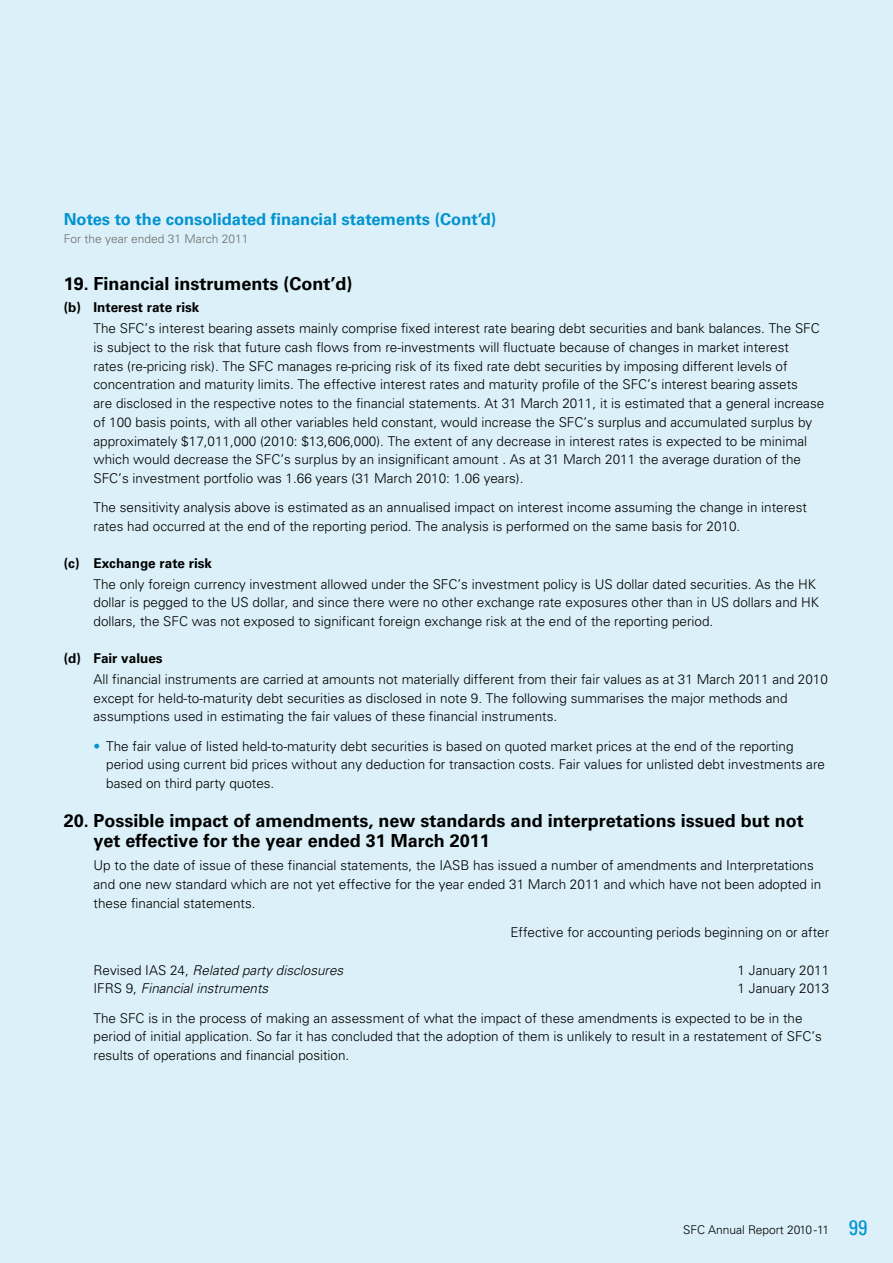
<style>
.page{position:relative;width:893px;height:1263px;background:#dbf0f8}
.page>*{position:absolute;margin:0;border:0;box-sizing:border-box;transform-origin:0 0}
.t1{font:700 18px/20.2px "Univers";color:#000}
.t2{font:700 16.5px "Univers";color:#0093d0}
.t3{font:300 13.5px/18.8px "Univers";color:#000}
.t4{font:italic 300 13.5px "Univers";color:#000}
.t5{font:700 13.5px "Univers";color:#000}
.t6{font:300 12px "Univers";color:#6d6e71}
.t7{font:300 12px "Univers";color:#000}
.s1{color:#0093d0}
.s2{font-style:normal}
.s3{font-weight:400;font-stretch:condensed;font-size:21px;color:#0093d0}
</style>
<div class="page">
<p class="t2" style="left:64px;top:209px;width:434px">Notes to the consolidated financial statements (Cont’d)</p>
<p class="t6" style="left:64px;top:231px;width:186px">For the year ended 31 March 2011</p>
<h1 class="t1" style="left:64px;top:274px;width:290px">19. Financial instruments (Cont’d)</h1>
<p class="t5" style="left:64px;top:299px;width:137px">(b) Interest rate risk</p>
<p class="t3" style="left:94px;top:319px;width:732px">The SFC’s interest bearing assets mainly comprise fixed interest rate bearing debt securities and bank balances. The SFC is subject to the risk that future cash flows from re-investments will fluctuate because of changes in market interest<br>rates (re-pricing risk). The SFC manages re-pricing risk of its fixed rate debt securities by imposing different levels of concentration and maturity limits. The effective interest rates and maturity profile of the SFC’s interest bearing assets<br>are disclosed in the respective notes to the financial statements. At 31 March 2011, it is estimated that a general increase of 100 basis points, with all other variables held constant, would increase the SFC’s surplus and accumulated surplus by approximately $17,011,000 (2010: $13,606,000). The extent of any decrease in interest rates is expected to be minimal which would decrease the SFC’s surplus by an insignificant amount . As at 31 March 2011 the average duration of the SFC’s investment portfolio was 1.66 years (31 March 2010: 1.06 years).</p>
<p class="t3" style="left:94px;top:498px;width:715px">The sensitivity analysis above is estimated as an annualised impact on interest income assuming the change in interest rates had occurred at the end of the reporting period. The analysis is performed on the same basis for 2010.</p>
<p class="t5" style="left:64px;top:555px;width:150px">(c) Exchange rate risk</p>
<p class="t3" style="left:94px;top:574px;width:727px">The only foreign currency investment allowed under the SFC’s investment policy is U S dollar dated securities. As the HK dollar is pegged to the U S dollar, and since there were no other exchange rate exposures other than in U S dollars and HK dollars, the SFC was not exposed to significant foreign exchange risk at the end of the reporting period.</p>
<p class="t5" style="left:64px;top:650px;width:100px">(d) Fair values</p>
<p class="t3" style="left:94px;top:670px;width:736px">All financial instruments are carried at amounts not materially different from their fair values as at 31 March 2011 and 2010 except for held-to-maturity debt securities as disclosed in note 9. The following summarises the major methods and assumptions used in estimating the fair values of these financial instruments.</p>
<p class="t3" style="left:106px;top:736px;width:720px;text-indent:-13px"><span class="s1">•</span> The fair value of listed held-to-maturity debt securities is based on quoted market prices at the end of the reporting period using current bid prices without any deduction for transaction costs. Fair values for unlisted debt investments are based on third party quotes.</p>
<h1 class="t1" style="left:94px;top:811px;width:712px;text-indent:-30px">20. Possible impact of amendments, new standards and interpretations issued but not yet effective for the year ended 31 March 2011</h1>
<p class="t3" style="left:94px;top:856px;width:729px">U p to the date of issue of these financial statements, the IASB has issued a number of amendments and Interpretations and one new standard which are not yet effective for the year ended 31 March 2011 and which have not been adopted in these financial statements.</p>
<p class="t3" style="left:510px;top:923px;width:320px">Effective for accounting periods beginning on or after</p>
<p class="t4" style="left:94px;top:962px;width:251px"><span class="s2">Revised IAS 24,</span> Related party disclosures</p>
<p class="t3" style="left:738px;top:960px;width:93px">1 January 2011</p>
<p class="t4" style="left:94px;top:980px;width:176px"><span class="s2">IFRS 9,</span> Financial instruments</p>
<p class="t3" style="left:94px;top:974px;width:737px;line-height:29.2px;text-indent:644px">1 January 2013<br>The SFC is in the process of making an assessment of what the impact of these amendments is expected to be in the</p>
<p class="t3" style="left:94px;top:1027px;width:730px">period of initial application. So far it has concluded that the adoption of them is unlikely to result in a restatement of SFC’s results of operations and financial position.</p>
<p class="t7" style="left:683px;top:1222px;width:186px">SFC Annual Report 2010 -11 <span class="s3">99</span></p>
</div>
